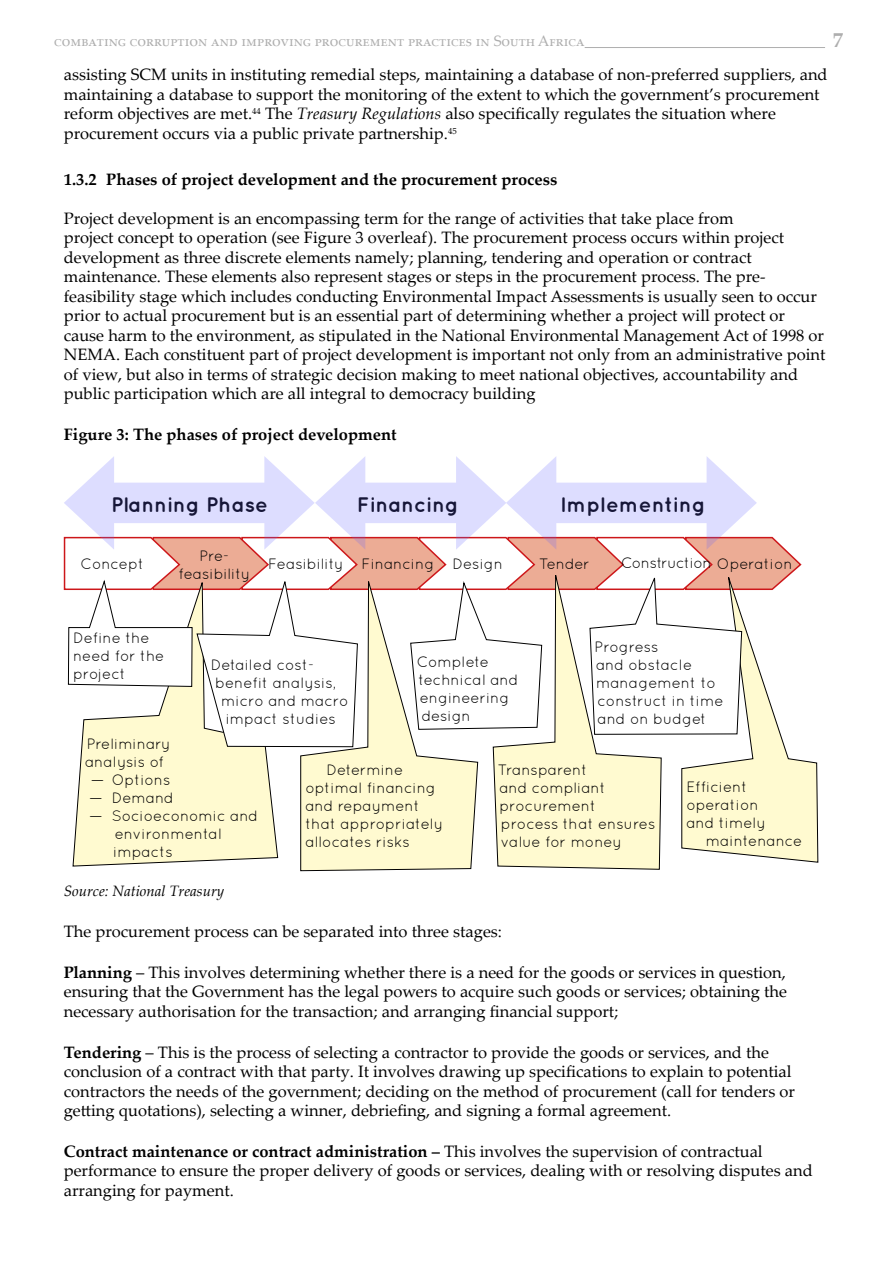
<style>
.page{position:relative;width:893px;height:1263px;background:#fff}
.page>*{position:absolute;margin:0;border:0;box-sizing:border-box;transform-origin:0 0}
.t1{font:700 21px "Quicksand";color:#000}
.t2{font:700 21px "Palatino Linotype";color:#aeaeae}
.t3{font:16.5px/19.5px "Palatino Linotype";color:#000}
.t4{font:700 16.5px "Palatino Linotype";color:#000}
.t5{font:15px/18px "Quicksand";color:#000}
.t6{font:15px "Palatino Linotype";color:#aeaeae}
.t7{font:italic 15px "Palatino Linotype";color:#000}
.t8{font:15px "Quicksand";letter-spacing:-.03em;color:#000}
.s1{font-style:italic}
.s2{font-weight:700}
</style>
<div class="page">
<hr style="left:585px;top:47px;width:240px;height:1px;background:#aeaeae">
<svg style="left:300px;top:863px;width:172px;height:8px"></svg>
<svg style="left:497px;top:863px;width:163px;height:7px"></svg>
<svg style="left:63px;top:456px;width:756px;height:407px"></svg>
<p class="t6" style="left:54px;top:30px;width:532px">combating corruption and improving procurement practices in South Africa</p>
<p class="t2" style="left:833px;top:25px;width:12px">7</p>
<p class="t3" style="left:64px;top:64px;width:765px">assisting SCM units in instituting remedial steps, maintaining a database of non-preferred suppliers, and maintaining a database to support the monitoring of the extent to which the government’s procurement reform objectives are met.<sup>44</sup> The <span class="s1">Treasury Regulations</span> also specifically regulates the situation where procurement occurs via a public private partnership.<sup>45</sup></p>
<p class="t4" style="left:64px;top:168px;width:495px">1.3.2 Phases of project development and the procurement process</p>
<p class="t3" style="left:64px;top:208px;width:763px">Project development is an encompassing term for the range of activities that take place from<br>project concept to operation (see Figure 3 overleaf). The procurement process occurs within project development as three discrete elements namely; planning, tendering and operation or contract maintenance. These elements also represent stages or steps in the procurement process. The pre&shy;feasibility stage which includes conducting Environmental Impact Assessments is usually seen to occur prior to actual procurement but is an essential part of determining whether a project will protect or cause harm to the environment, as stipulated in the National Environmental Management Act of 1998 or NEMA. Each constituent part of project development is important not only from an administrative point of view, but also in terms of strategic decision making to meet national objectives, accountability and public participation which are all integral to democracy building</p>
<p class="t4" style="left:64px;top:423px;width:334px">Figure 3: The phases of project development</p>
<p class="t1" style="left:111px;top:492px;width:159px">Planning Phase</p>
<p class="t1" style="left:357px;top:492px;width:103px">Financing</p>
<p class="t1" style="left:560px;top:492px;width:147px">Implementing</p>
<p class="t5" style="left:81px;top:554px;width:65px">Concept</p>
<p class="t5" style="left:178px;top:546px;width:73px;text-align:center">Pre&shy;feasibility</p>
<p class="t5" style="left:268px;top:555px;width:236px">Feasibility Financing Design</p>
<p class="t5" style="left:539px;top:554px;width:52px">Tender</p>
<p class="t8" style="left:621px;top:554px;width:173px">Construction Operation</p>
<p class="t5" style="left:73px;top:629px;width:93px">Define the need for the project</p>
<p class="t5" style="left:211px;top:656px;width:105px">Detailed cost-</p>
<p class="t5" style="left:215px;top:674px;width:122px">benefit analysis,</p>
<p class="t5" style="left:221px;top:692px;width:129px">micro and macro</p>
<p class="t5" style="left:226px;top:710px;width:112px">impact studies</p>
<p class="t5" style="left:417px;top:653px;width:103px">Complete technical and engineering design</p>
<p class="t5" style="left:595px;top:637px;width:130px">Progress<br>and obstacle management to construct in time and on budget</p>
<p class="t5" style="left:85px;top:735px;width:87px">Preliminary analysis of</p>
<p class="t5" style="left:91px;top:771px;width:81px">— Options</p>
<p class="t5" style="left:89px;top:789px;width:86px">— Demand</p>
<p class="t5" style="left:113px;top:807px;width:146px;text-indent:-24px">— Socioeconomic and environmental impacts</p>
<p class="t5" style="left:305px;top:761px;width:139px;text-indent:21px">Determine optimal financing and repayment that appropriately allocates risks</p>
<p class="t5" style="left:498px;top:760px;width:159px">Transparent<br>and compliant procurement process that ensures value for money</p>
<p class="t5" style="left:686px;top:777px;width:63px">Efficient</p>
<p class="t5" style="left:686px;top:795px;width:74px">operation</p>
<p class="t5" style="left:686px;top:813px;width:81px">and timely</p>
<p class="t5" style="left:706px;top:831px;width:98px">maintenance</p>
<p class="t7" style="left:64px;top:880px;width:162px">Source: National Treasury</p>
<p class="t3" style="left:64px;top:921px;width:440px">The procurement process can be separated into three stages:</p>
<p class="t3" style="left:64px;top:962px;width:725px;text-align:justify"><span class="s2">Planning</span> – This involves determining whether there is a need for the goods or services in question, ensuring that the Government has the legal powers to acquire such goods or services; obtaining the necessary authorisation for the transaction; and arranging financial support;</p>
<p class="t3" style="left:64px;top:1042px;width:733px"><span class="s2">Tendering</span> – This is the process of selecting a contractor to provide the goods or services, and the conclusion of a contract with that party. It involves drawing up specifications to explain to potential contractors the needs of the government; deciding on the method of procurement (call for tenders or getting quotations), selecting a winner, debriefing, and signing a formal agreement.</p>
<p class="t3" style="left:64px;top:1141px;width:751px"><span class="s2">Contract maintenance or contract administration –</span> This involves the supervision of contractual performance to ensure the proper delivery of goods or services, dealing with or resolving disputes and arranging for payment.</p>
</div>
